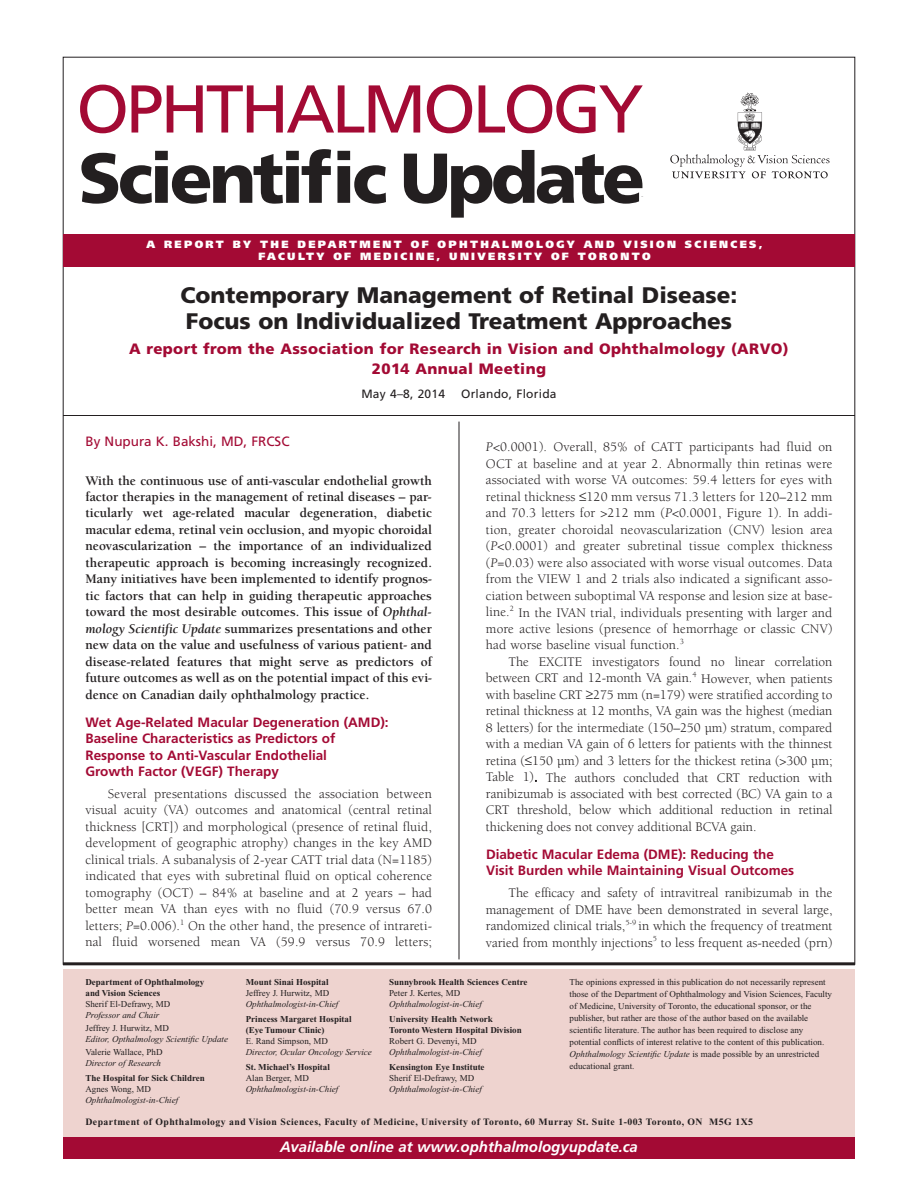
<style>
.page{position:relative;width:918px;height:1188px;background:#fff}
.page>*{position:absolute;margin:0;border:0;box-sizing:border-box;transform-origin:0 0}
.t1{font:900 70.5px "Frutiger";letter-spacing:-.05em;color:#231f20}
.t2{font:67.5px "Frutiger";letter-spacing:-.045em;color:#a30a34}
.t3{font:900 22.5px/25.5px "Frutiger";color:#231f20}
.t4{font:900 15px/19.5px "Frutiger";letter-spacing:.025em;color:#a30a34;text-align:center}
.t5{font:italic 700 15px "Frutiger";color:#fff}
.t6{font:13.5px/16.5px "Berkeley";color:#231f20;text-align:justify}
.t7{font:700 13.5px/16.5px "Berkeley";color:#231f20;text-align:justify}
.t8{font:700 13.5px/16.5px "Frutiger";color:#a30a34}
.t9{font:13.5px "Frutiger";color:#a30a34}
.t10{font:12px "Frutiger";letter-spacing:.02em;color:#231f20}
.t11{font:900 10.5px/12.6px "Frutiger";letter-spacing:.22em;color:#fff;text-align:center}
.t12{font:700 9.75px "Times";letter-spacing:.045em;color:#231f20}
.t13{font:9px/12px "Times";color:#231f20}
.t14{font:700 9px/10.8px "Times";color:#231f20}
.t15{font:italic 9px "Times";color:#231f20}
.s1{font-style:italic}
</style>
<div class="page">
<div style="left:63px;top:969px;width:792px;height:167px;background:#eed3cf"></div>
<div style="left:63px;top:1137px;width:792px;height:22px;background:#a30a34"></div>
<hr style="left:63px;top:415px;width:792px;height:1px;background:#231f20">
<hr style="left:459px;top:422px;width:1px;height:537px;background:#231f20">
<div style="left:63px;top:234px;width:792px;height:33px;background:#a30a34"></div>
<hr style="left:63px;top:962px;width:792px;height:3px;background:#231f20">
<svg style="left:670px;top:93px;width:160px;height:85px"></svg>
<h2 class="t2" style="left:76px;top:82px;width:568px">OPHTHALMOLOGY</h2>
<h1 class="t1" style="left:78px;top:150px;width:568px">Scientific Update</h1>
<p class="t11" style="left:146px;top:239px;width:618px">A REPORT BY THE DEPARTMENT OF OPHTHALMOLOGY AND VISION SCIENCES,<br>FACULTY OF MEDICINE, UNIVERSITY OF TORONTO</p>
<h3 class="t3" style="left:181px;top:284px;width:558px">Contemporary Management of Retinal Disease:<br>Focus on Individualized Treatment Approaches</h3>
<p class="t4" style="left:129px;top:340px;width:661px">A report from the Association for Research in Vision and Ophthalmology (ARVO)<br>2014 Annual Meeting</p>
<p class="t10" style="left:361px;top:389px;width:85px">May 4–8, 2014</p>
<p class="t10" style="left:461px;top:389px;width:97px">Orlando, Florida</p>
<p class="t9" style="left:86px;top:436px;width:206px">By Nupura K. Bakshi, MD, FRCSC</p>
<p class="t7" style="left:85px;top:473px;width:348px">With the continuous use of anti-vascular endothelial growth factor therapies in the management of retinal diseases – par&shy;ticularly wet age-related macular degeneration, diabetic macular edema, retinal vein occlusion, and myopic choroidal neovascularization – the importance of an individualized therapeutic approach is becoming increasingly recognized.<br>Many initiatives have been implemented to identify prognos&shy;tic factors that can help in guiding therapeutic approaches toward the most desirable outcomes. This issue of <span class="s1">Ophthal&shy;mology Scientific Update</span> summarizes presentations and other new data on the value and usefulness of various patient- and disease-related features that might serve as predictors of future outcomes as well as on the potential impact of this evi&shy;dence on Canadian daily ophthalmology practice.</p>
<p class="t8" style="left:86px;top:715px;width:305px">Wet Age-Related Macular Degeneration (AMD):<br>Baseline Characteristics as Predictors of Response to Anti-Vascular Endothelial<br>Growth Factor (VEGF) Therapy</p>
<p class="t6" style="left:85px;top:787px;width:348px;text-indent:23px">Several presentations discussed the association between visual acuity (VA) outcomes and anatomical (central retinal thickness [CRT]) and morphological (presence of retinal fluid, development of geographic atrophy) changes in the key AMD clinical trials. A subanalysis of 2-year CATT trial data (N=1185) indicated that eyes with subretinal fluid on optical coherence tomography (OCT) – 84% at baseline and at 2 years – had better mean VA than eyes with no fluid (70.9 versus 67.0 letters; <span class="s1">P</span>=0.006).<sup>1</sup> On the other hand, the presence of intrareti&shy;nal fluid worsened mean VA (59.9 versus 70.9 letters;</p>
<p class="t6" style="left:486px;top:440px;width:348px"><span class="s1">P</span>&lt;0.0001). Overall, 85% of CATT participants had fluid on OCT at baseline and at year 2. Abnormally thin retinas were associated with worse VA outcomes: 59.4 letters for eyes with retinal thickness ≤120 mm versus 71.3 letters for 120–212 mm and 70.3 letters for &gt;212 mm (<span class="s1">P</span>&lt;0.0001, Figure 1). In addi&shy;tion, greater choroidal neovascularization (CNV) lesion area (<span class="s1">P</span>&lt;0.0001) and greater subretinal tissue complex thickness (<span class="s1">P</span>=0.03) were also associated with worse visual outcomes. Data from the VIEW 1 and 2 trials also indicated a significant asso&shy;ciation between suboptimal VA response and lesion size at base&shy;line.<sup>2</sup> In the IVAN trial, individuals presenting with larger and more active lesions (presence of hemorrhage or classic CNV) had worse baseline visual function.<sup>3</sup></p>
<p class="t6" style="left:486px;top:655px;width:348px;text-indent:23px">The EXCITE investigators found no linear correlation between CRT and 12-month VA gain.<sup>4</sup> However, when patients with baseline CRT ≥275 mm (n=179) were stratified according to retinal thickness at 12 months, VA gain was the highest (median 8 letters) for the intermediate (150–250 µm) stratum, compared with a median VA gain of 6 letters for patients with the thinnest retina (≤150 µm) and 3 letters for the thickest retina (&gt;300 µm; Table 1). The authors concluded that CRT reduction with ranibizumab is associated with best corrected (BC) VA gain to a CRT threshold, below which additional reduction in retinal thickening does not convey additional BCVA gain.</p>
<p class="t8" style="left:486px;top:847px;width:310px">Diabetic Macular Edema (DME): Reducing the<br>Visit Burden while Maintaining Visual Outcomes</p>
<p class="t6" style="left:486px;top:886px;width:348px;text-indent:23px">The efficacy and safety of intravitreal ranibizumab in the management of DME have been demonstrated in several large, randomized clinical trials,<sup>5-9</sup> in which the frequency of treatment varied from monthly injections<sup>5</sup> to less frequent as-needed (prn)</p>
<p class="t14" style="left:86px;top:978px;width:120px">Department of Ophthalmology and Vision Sciences</p>
<p class="t13" style="left:85px;top:999px;width:86px">Sherif El-Defrawy, MD</p>
<p class="t15" style="left:85px;top:1012px;width:75px">Professor and Chair</p>
<p class="t13" style="left:85px;top:1023px;width:85px">Jeffrey J. Hurwitz, MD</p>
<p class="t15" style="left:86px;top:1036px;width:144px">Editor, Opthalmology Scientific Update</p>
<p class="t13" style="left:86px;top:1047px;width:79px">Valerie Wallace, PhD</p>
<p class="t15" style="left:86px;top:1060px;width:77px">Director of Research</p>
<p class="t14" style="left:86px;top:1074px;width:121px">The Hospital for Sick Children</p>
<p class="t13" style="left:86px;top:1084px;width:67px">Agnes Wong, MD</p>
<p class="t15" style="left:86px;top:1097px;width:94px">Ophthalmologist-in-Chief</p>
<p class="t14" style="left:246px;top:978px;width:84px">Mount Sinai Hospital</p>
<p class="t13" style="left:246px;top:988px;width:85px">Jeffrey J. Hurwitz, MD</p>
<p class="t15" style="left:246px;top:1001px;width:94px">Ophthalmologist-in-Chief</p>
<p class="t14" style="left:246px;top:1015px;width:107px">Princess Margaret Hospital (Eye Tumour Clinic)</p>
<p class="t13" style="left:246px;top:1036px;width:84px">E. Rand Simpson, MD</p>
<p class="t15" style="left:246px;top:1049px;width:128px">Director, Ocular Oncology Service</p>
<p class="t14" style="left:246px;top:1063px;width:86px">St. Michael’s Hospital</p>
<p class="t13" style="left:246px;top:1073px;width:65px">Alan Berger, MD</p>
<p class="t15" style="left:246px;top:1086px;width:94px">Ophthalmologist-in-Chief</p>
<p class="t14" style="left:389px;top:978px;width:140px">Sunnybrook Health Sciences Centre</p>
<p class="t13" style="left:389px;top:988px;width:72px">Peter J. Kertes, MD</p>
<p class="t15" style="left:389px;top:1001px;width:94px">Ophthalmologist-in-Chief</p>
<p class="t14" style="left:389px;top:1015px;width:134px">University Health Network<br>Toronto Western Hospital Division</p>
<p class="t13" style="left:389px;top:1036px;width:89px">Robert G. Devenyi, MD</p>
<p class="t15" style="left:389px;top:1049px;width:94px">Ophthalmologist-in-Chief</p>
<p class="t14" style="left:389px;top:1063px;width:97px">Kensington Eye Institute</p>
<p class="t13" style="left:389px;top:1073px;width:86px">Sherif El-Defrawy, MD</p>
<p class="t15" style="left:389px;top:1086px;width:94px">Ophthalmologist-in-Chief</p>
<p class="t13" style="left:570px;top:977px;width:264px">The opinions expressed in this publication do not necessarily represent those of the Department of Ophthalmology and Vision Sciences, Faculty of Medicine, University of Toronto, the educational sponsor, or the publisher, but rather are those of the author based on the available scientific literature. The author has been required to disclose any potential conflicts of interest relative to the content of this publication.<br><span class="s1">Ophthalmology Scientific Update</span> is made possible by an unrestricted educational grant.</p>
<p class="t12" style="left:86px;top:1118px;width:669px">Department of Ophthalmology and Vision Sciences, Faculty of Medicine, University of Toronto, 60 Murray St. Suite 1-003 Toronto, ON M5G 1X5</p>
<p class="t5" style="left:280px;top:1141px;width:359px">Available online at www.ophthalmologyupdate.ca</p>
</div>
